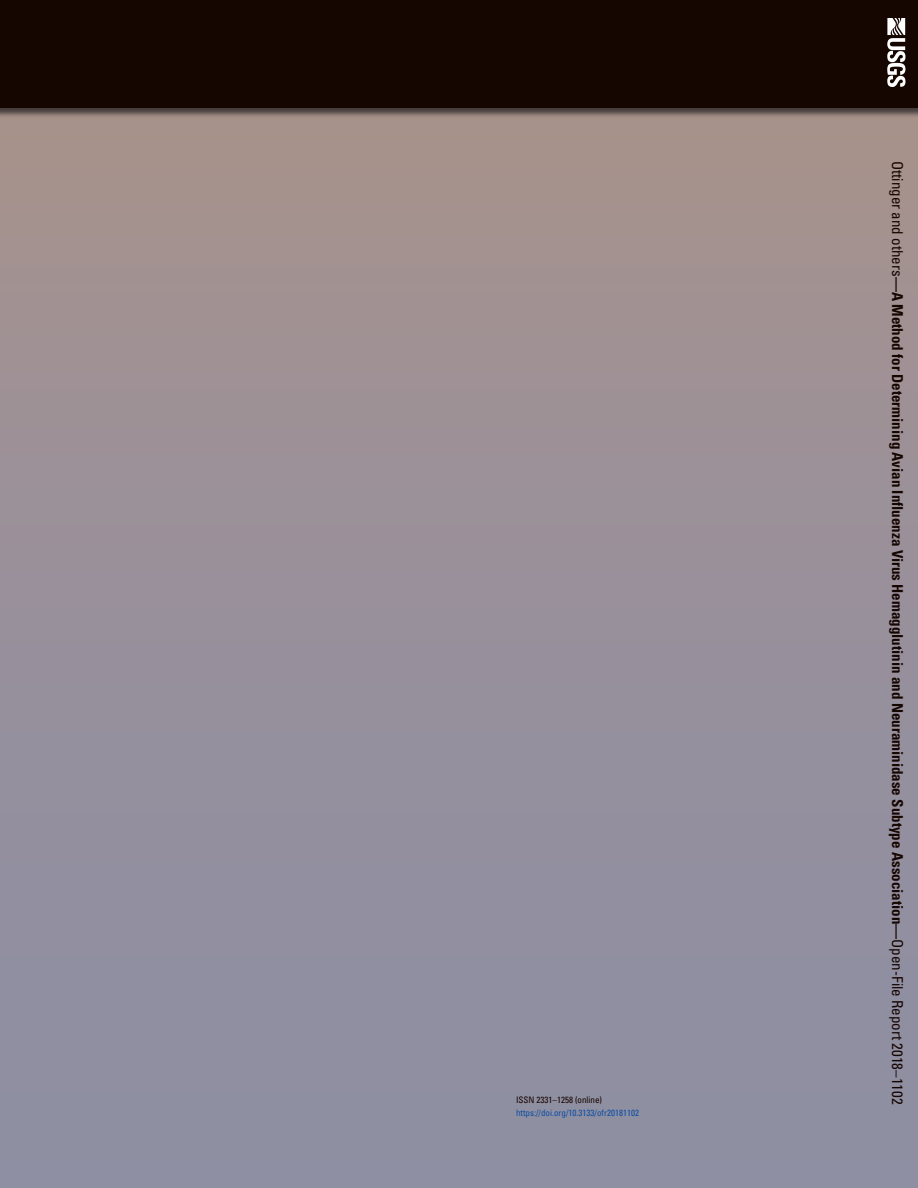
<style>
.page{position:relative;width:918px;height:1188px;background:#fff}
.page>*{position:absolute;margin:0;border:0;box-sizing:border-box;transform-origin:0 0}
.SpineTitle{font:700 condensed 15px "Univers";color:#160600}
.DOI{font:condensed 9px "Univers";color:#0d4da1}
.ISSN{font:condensed 9px "Univers";color:#160600}
.s1{font-weight:400}
</style>
<div class="page">
<div style="left:0;top:0;width:918px;height:1188px;background:linear-gradient(to bottom,#a8928c,#8b8ea6)"></div>
<div style="left:0;top:0;width:918px;height:118px;background:#231f20;opacity:.75"></div>
<div style="left:0;top:0;width:918px;height:108px;background:#160600"></div>
<svg style="left:887px;top:18px;width:18px;height:69px"></svg>
<p class="ISSN" style="left:516px;top:1094px;width:87px">ISSN 2331–1258 (online)</p>
<p class="DOI" style="left:516px;top:1107px;width:124px">https://doi.org/10.3133/ofr20181102</p>
<p class="SpineTitle" style="left:907px;top:161px;width:945px;rotate:90deg"><span class="s1">Ottinger and others</span>—A Method for Determining Avian Influenza Virus Hemagglutinin and Neuraminidase Subtype Association—<span class="s1">Open-File Report 2018–1102</span></p>
</div>
